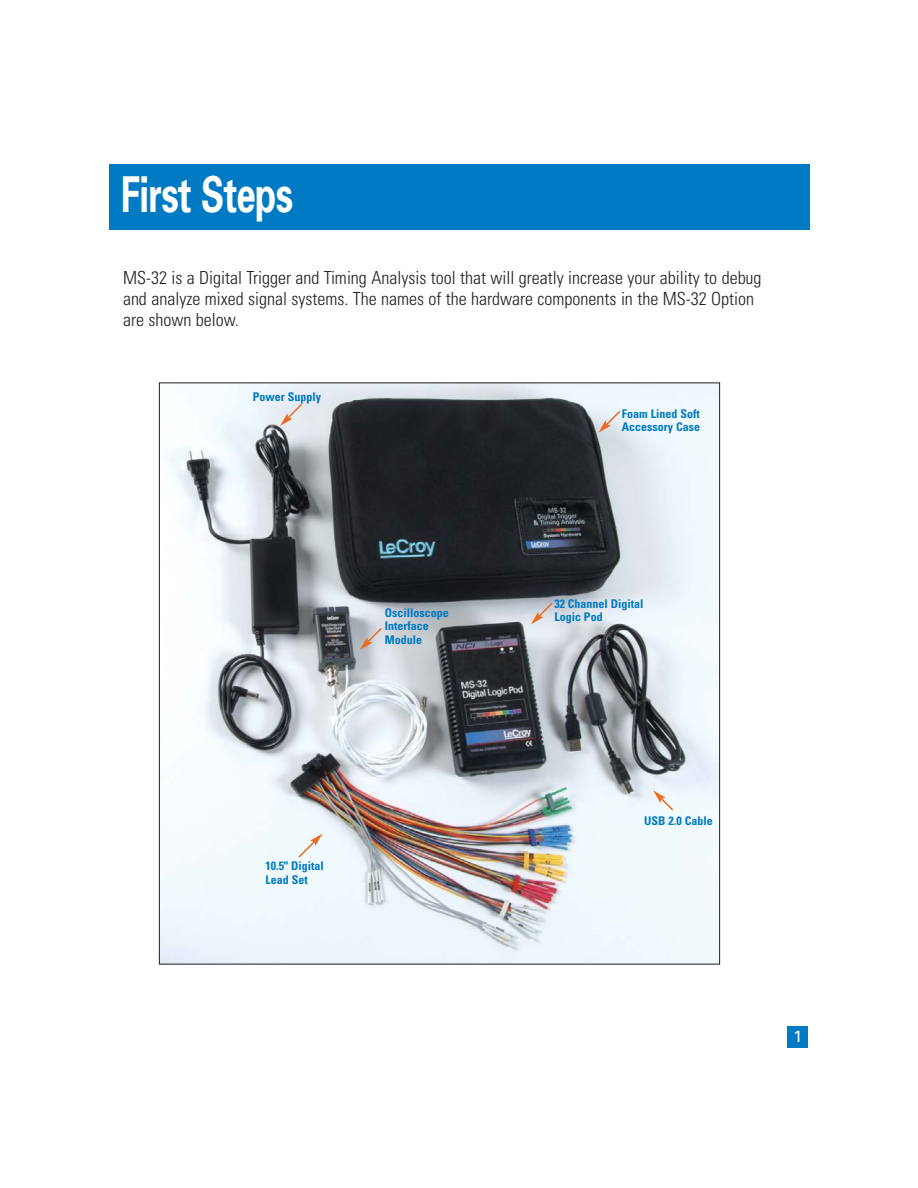
<style>
.page{position:relative;width:918px;height:1188px;background:#fff}
.page>*{position:absolute;margin:0;border:0;box-sizing:border-box;transform-origin:0 0}
.t1{font:700 49.5px "Univers";letter-spacing:-.015em;color:#fff;scale:.7 1}
.t2{font:300 condensed 18px/21px "Univers";color:#231f20}
.t3{font:16.2px "Univers";color:#fff}
.t4{font:700 condensed 12px/13.5px "Univers";color:#007ac2}
</style>
<div class="page">
<div style="left:787px;top:1026px;width:21px;height:21px;background:#007ac2"></div>
<div style="left:109px;top:164px;width:701px;height:66px;background:#007ac2"></div>
<img style="left:161px;top:384px;width:557px;height:578px">
<svg style="left:598px;top:409px;width:24px;height:24px"></svg>
<svg style="left:531px;top:601px;width:24px;height:23px"></svg>
<svg style="left:360px;top:626px;width:24px;height:24px"></svg>
<svg style="left:653px;top:790px;width:22px;height:22px"></svg>
<svg style="left:297px;top:834px;width:25px;height:25px"></svg>
<svg style="left:280px;top:402px;width:24px;height:24px"></svg>
<h1 class="t1" style="left:121px;top:176px;width:248px">First Steps</h1>
<p class="t2" style="left:123px;top:268px;width:640px">MS-32 is a Digital Trigger and Timing Analysis tool that will greatly increase your ability to debug and analyze mixed signal systems. The names of the hardware components in the MS-32 Option are shown below.</p>
<p class="t4" style="left:253px;top:391px;width:70px">Power Supply</p>
<p class="t4" style="left:385px;top:607px;width:65px">Oscilloscope<br>Interface<br>Module</p>
<p class="t4" style="left:622px;top:408px;width:80px">Foam Lined Soft<br>Accessory Case</p>
<p class="t4" style="left:554px;top:598px;width:91px">32 Channel Digital<br>Logic Pod</p>
<p class="t4" style="left:266px;top:861px;width:60px">10.5" Digital<br>Lead Set</p>
<p class="t4" style="left:644px;top:816px;width:70px">USB 2.0 Cable</p>
<p class="t3" style="left:793px;top:1031px;width:11px">1</p>
</div>
